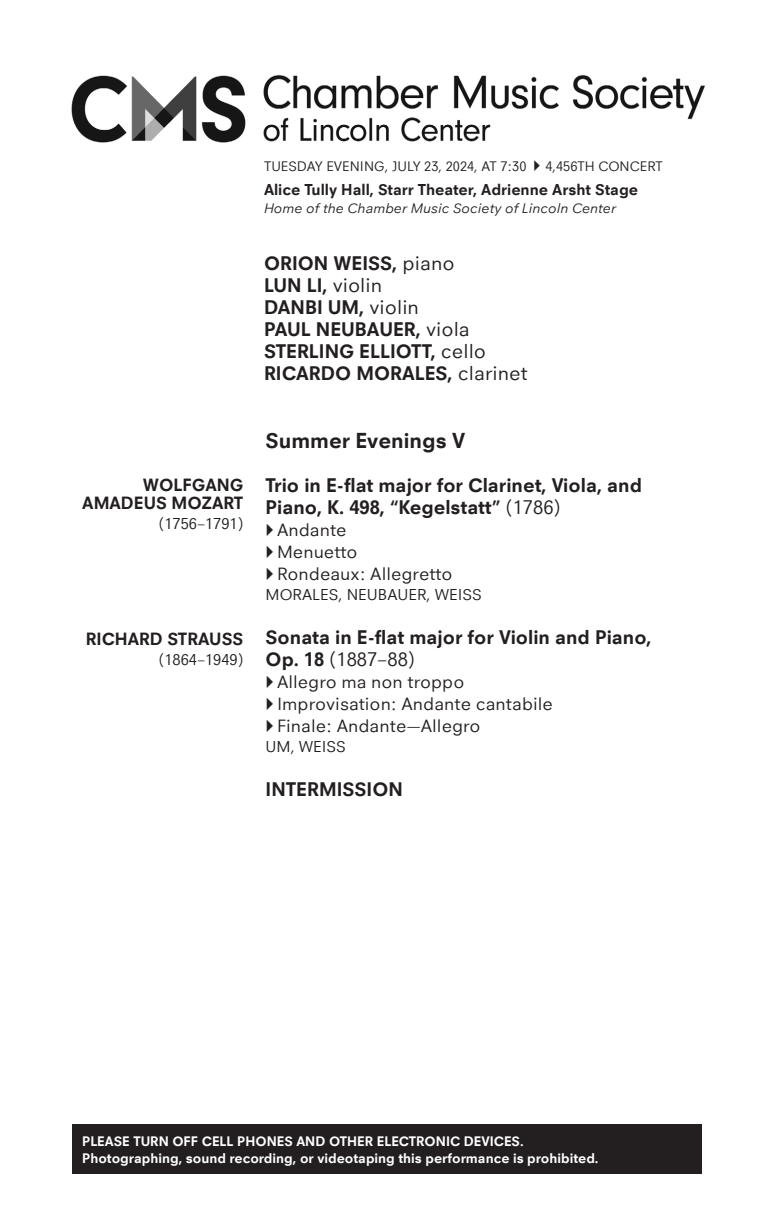
<style>
.page{position:relative;width:774px;height:1224px;background:#fff}
.page>*{position:absolute;margin:0;border:0;box-sizing:border-box;transform-origin:0 0}
.t1{font:700 22px "Neuzeit Office";color:#231f20}
.t2{font:700 20px/22px "Neuzeit Office";color:#231f20}
.t3{font:18px/22px "Neuzeit Office";color:#231f20}
.t4{font:700 18px/18px "Neuzeit Office";color:#231f20;text-align:right}
.t5{font:16px "Neuzeit Office";color:#231f20}
.t6{font:700 16px "Neuzeit Office";color:#231f20}
.t7{font:700 14px/16.8px "Neuzeit Office";color:#fff}
.t8{font:14px "Neuzeit Office";color:#231f20}
.t9{font:italic 14px "Neuzeit Office";color:#231f20}
.s1{font-weight:400}
</style>
<div class="page">
<div style="left:72px;top:1125px;width:630px;height:49px;background:#231f20"></div>
<img style="left:71px;top:74px;width:634px;height:69px">
<p class="t8" style="left:264px;top:158px;width:264px">TUESDAY EVENING, JULY 23, 2024, AT 7:30</p>
<p class="t8" style="left:545px;top:158px;width:119px">4,456TH CONCERT</p>
<p class="t6" style="left:264px;top:180px;width:376px">Alice Tully Hall, Starr Theater, Adrienne Arsht Stage</p>
<p class="t9" style="left:264px;top:200px;width:354px">Home of the Chamber Music Society of Lincoln Center</p>
<p class="t4" style="left:82px;top:476px;width:163px">WOLFGANG<br>AMADEUS MOZART</p>
<p class="t5" style="left:159px;top:515px;width:86px">(1756–1791)</p>
<p class="t4" style="left:86px;top:630px;width:159px">RICHARD STRAUSS</p>
<p class="t5" style="left:159px;top:651px;width:86px">(1864–1949)</p>
<p class="t2" style="left:264px;top:253px;width:265px">ORION WEISS, <span class="s1">piano<br></span>LUN LI, <span class="s1">violin<br></span>DANBI UM, <span class="s1">violin<br></span>PAUL NEUBAUER, <span class="s1">viola<br></span>STERLING ELLIOTT, <span class="s1">cello<br></span>RICARDO MORALES, <span class="s1">clarinet</span></p>
<p class="t1" style="left:266px;top:428px;width:201px">Summer Evenings V</p>
<p class="t2" style="left:266px;top:474px;width:378px">Trio in E-flat major for Clarinet, Viola, and<br>Piano, K. 498, “Kegelstatt” <span class="s1">(1786)</span></p>
<p class="t3" style="left:277px;top:519px;width:177px">Andante<br>Menuetto<br>Rondeaux: Allegretto</p>
<p class="t5" style="left:266px;top:585px;width:218px">MORALES, NEUBAUER, WEISS</p>
<p class="t2" style="left:266px;top:626px;width:387px">Sonata in E-flat major for Violin and Piano,<br>Op. 18 <span class="s1">(1887–88)</span></p>
<p class="t3" style="left:277px;top:671px;width:277px">Allegro ma non troppo<br>Improvisation: Andante cantabile<br>Finale: Andante—Allegro</p>
<p class="t5" style="left:266px;top:737px;width:82px">UM, WEISS</p>
<p class="t2" style="left:266px;top:778px;width:139px">INTERMISSION</p>
<p class="t7" style="left:82px;top:1133px;width:518px">PLEASE TURN OFF CELL PHONES AND OTHER ELECTRONIC DEVICES.<br>Photographing, sound recording, or videotaping this performance is prohibited.</p>
</div>
